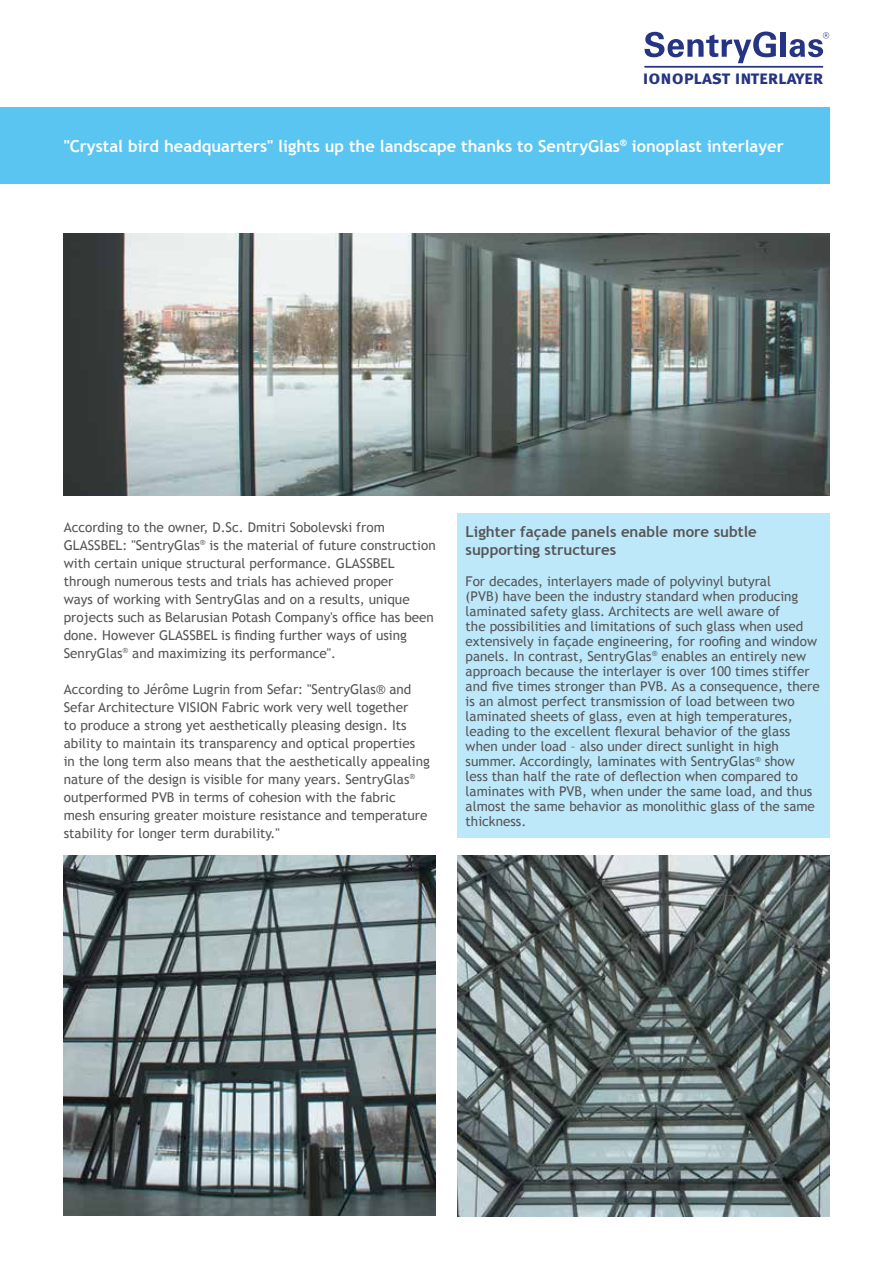
<style>
.page{position:relative;width:893px;height:1263px;background:#fff}
.page>*{position:absolute;margin:0;border:0;box-sizing:border-box;transform-origin:0 0}
.t1{font:19.05px "Meta Bold Caps";letter-spacing:-.005em;color:#253483}
.t2{font:700 16.5px "Trebuchet MS";color:#fff}
.t3{font:700 15px/18px "Trebuchet MS";color:#565656}
.t4{font:13.5px/15px "Trebuchet MS";color:#565656}
</style>
<div class="page">
<div style="left:457px;top:514px;width:372px;height:324px;background:#bde8fa"></div>
<svg style="left:644px;top:32px;width:132px;height:31px"></svg>
<div style="left:781px;top:32px;width:5px;height:25px;background:#253483"></div>
<svg style="left:789px;top:32px;width:40px;height:25px"></svg>
<hr style="left:644px;top:66px;width:179px;height:2px;background:#253483">
<div style="left:0;top:107px;width:829px;height:77px;background:#5bc5f2"></div>
<img style="left:64px;top:856px;width:372px;height:360px">
<img style="left:64px;top:234px;width:765px;height:262px">
<img style="left:457px;top:856px;width:372px;height:360px">
<h1 class="t1" style="left:643px;top:66px;width:182px">ionoplast interlayer</h1>
<p class="t2" style="left:64px;top:136px;width:721px">"Crystal bird headquarters" lights up the landscape thanks to SentryGlas<sup>®</sup> ionoplast interlayer</p>
<p class="t4" style="left:64px;top:518px;width:373px;line-height:18px">According to the owner, D.Sc. Dmitri Sobolevski from GLASSBEL: "SentryGlas<sup>®</sup> is the material of future construction with certain unique structural performance. GLASSBEL through numerous tests and trials has achieved proper<br>ways of working with SentryGlas and on a results, unique projects such as Belarusian Potash Company's office has been done. However GLASSBEL is finding further ways of using SenryGlas<sup>®</sup> and maximizing its performance".</p>
<p class="t4" style="left:64px;top:680px;width:368px;line-height:18px">According to Jérôme Lugrin from Sefar: "SentryGlas® and Sefar Architecture VISION Fabric work very well together<br>to produce a strong yet aesthetically pleasing design. Its ability to maintain its transparency and optical properties in the long term also means that the aesthetically appealing nature of the design is visible for many years. SentryGlas<sup>® </sup>outperformed PVB in terms of cohesion with the fabric mesh ensuring greater moisture resistance and temperature stability for longer term durability."</p>
<p class="t3" style="left:466px;top:522px;width:293px">Lighter façade panels enable more subtle supporting structures</p>
<p class="t4" style="left:466px;top:574px;width:356px">For decades, interlayers made of polyvinyl butyral<br>(PVB) have been the industry standard when producing laminated safety glass. Architects are well aware of<br>the possibilities and limitations of such glass when used extensively in façade engineering, for roofing and window panels. In contrast, SentryGlas<sup>®</sup> enables an entirely new approach because the interlayer is over 100 times stiffer and five times stronger than PVB. As a consequence, there is an almost perfect transmission of load between two laminated sheets of glass, even at high temperatures, leading to the excellent flexural behavior of the glass when under load – also under direct sunlight in high summer. Accordingly, laminates with SentryGlas<sup>®</sup> show less than half the rate of deflection when compared to laminates with PVB, when under the same load, and thus almost the same behavior as monolithic glass of the same thickness.</p>
</div>
